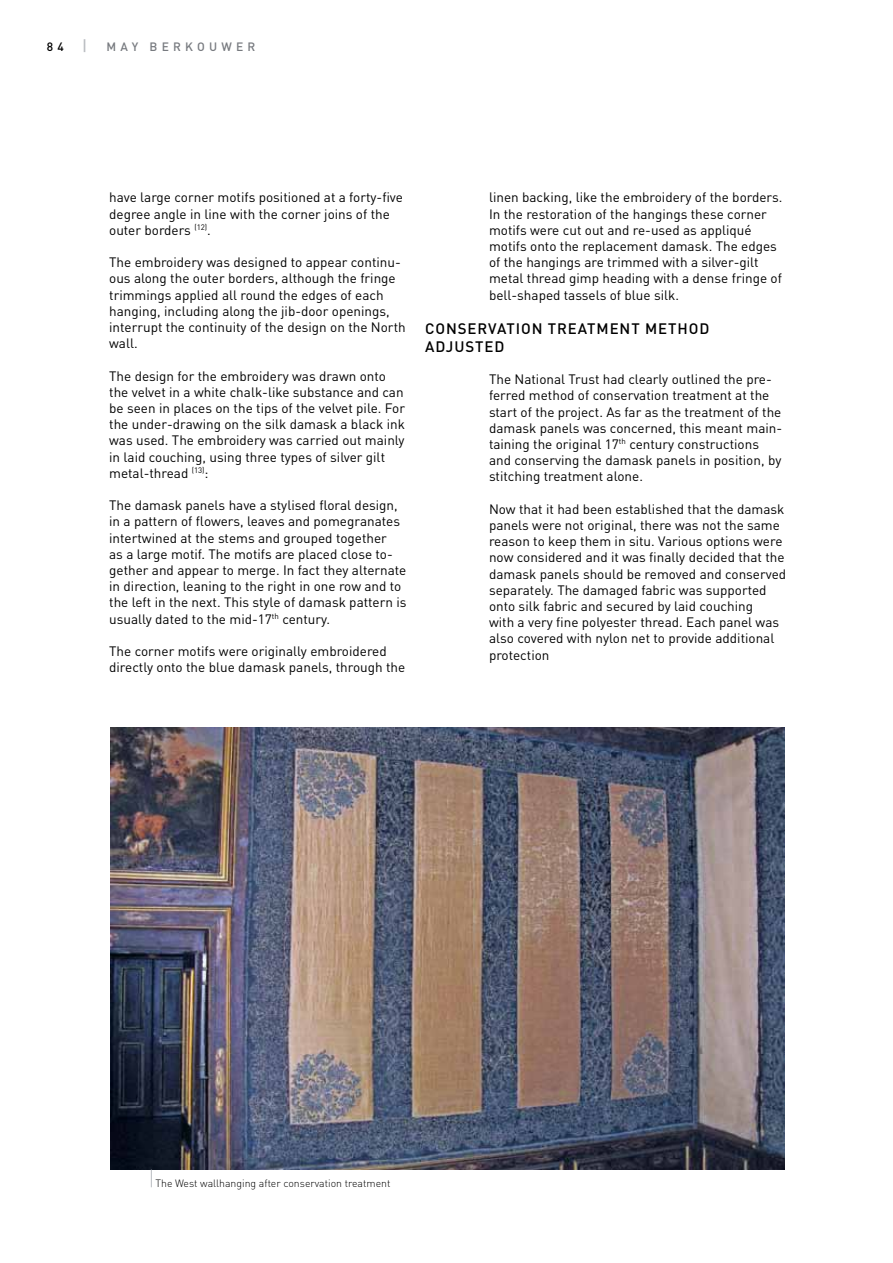
<style>
.page{position:relative;width:893px;height:1263px;background:#fff}
.page>*{position:absolute;margin:0;border:0;box-sizing:border-box;transform-origin:0 0}
.t1{font:500 15px "DIN";letter-spacing:.06em;color:#000}
.t2{font:13.5px/16.2px "DIN";color:#000}
.t3{font:500 12px "DIN";letter-spacing:.35em;color:#777a7f}
.t4{font:500 12px "DIN";color:#000}
.t5{font:300 10.5px "DIN";color:#000}
.s1{font-size:15px;color:#b9bcc1}
</style>
<div class="page">
<img style="left:111px;top:727px;width:674px;height:443px">
<svg style="left:151px;top:1170px;width:1px;height:17px"></svg>
<p class="t4" style="left:47px;top:39px;width:42px">8 4 <span class="s1">|</span></p>
<p class="t3" style="left:107px;top:39px;width:150px">MAY BERKOUWER</p>
<p class="t2" style="left:109px;top:189px;width:295px">have large corner motifs positioned at a forty-five degree angle in line with the corner joins of the outer borders <sup>(12)</sup>.</p>
<p class="t2" style="left:109px;top:254px;width:298px">The embroidery was designed to appear continu&shy;ous along the outer borders, although the fringe trimmings applied all round the edges of each hanging, including along the jib-door openings, interrupt the continuity of the design on the North wall.</p>
<p class="t2" style="left:109px;top:367px;width:297px">The design for the embroidery was drawn onto the velvet in a white chalk-like substance and can be seen in places on the tips of the velvet pile. For the under-drawing on the silk damask a black ink was used. The embroidery was carried out mainly in laid couching, using three types of silver gilt metal-thread <sup>(13)</sup>:</p>
<p class="t2" style="left:109px;top:497px;width:299px">The damask panels have a stylised floral design, in a pattern of flowers, leaves and pomegranates intertwined at the stems and grouped together<br>as a large motif. The motifs are placed close to&shy;gether and appear to merge. In fact they alternate in direction, leaning to the right in one row and to the left in the next. This style of damask pattern is usually dated to the mid-17<sup>th</sup> century.</p>
<p class="t2" style="left:109px;top:643px;width:298px">The corner motifs were originally embroidered directly onto the blue damask panels, through the</p>
<p class="t2" style="left:489px;top:189px;width:295px">linen backing, like the embroidery of the borders.<br>In the restoration of the hangings these corner motifs were cut out and re-used as appliqué motifs onto the replacement damask. The edges of the hangings are trimmed with a silver-gilt metal thread gimp heading with a dense fringe of bell-shaped tassels of blue silk.</p>
<p class="t1" style="left:425px;top:319px;width:143px">CONSERVATION TREA</p>
<p class="t1" style="left:587px;top:319px;width:124px">TMENT METHOD</p>
<p class="t1" style="left:425px;top:337px;width:81px">ADJUSTED</p>
<p class="t2" style="left:489px;top:371px;width:295px">The National Trust had clearly outlined the pre&shy;ferred method of conservation treatment at the start of the project. As far as the treatment of the damask panels was concerned, this meant main&shy;taining the original 17<sup>th</sup> century constructions and conserving the damask panels in position, by stitching treatment alone.</p>
<p class="t2" style="left:489px;top:500px;width:299px">Now that it had been established that the damask panels were not original, there was not the same reason to keep them in situ. Various options were now considered and it was finally decided that the damask panels should be removed and conserved separately. The damaged fabric was supported onto silk fabric and secured by laid couching<br>with a very fine polyester thread. Each panel was also covered with nylon net to provide additional protection</p>
<p class="t5" style="left:155px;top:1177px;width:237px">The West wallhanging after conservation treatment</p>
</div>
